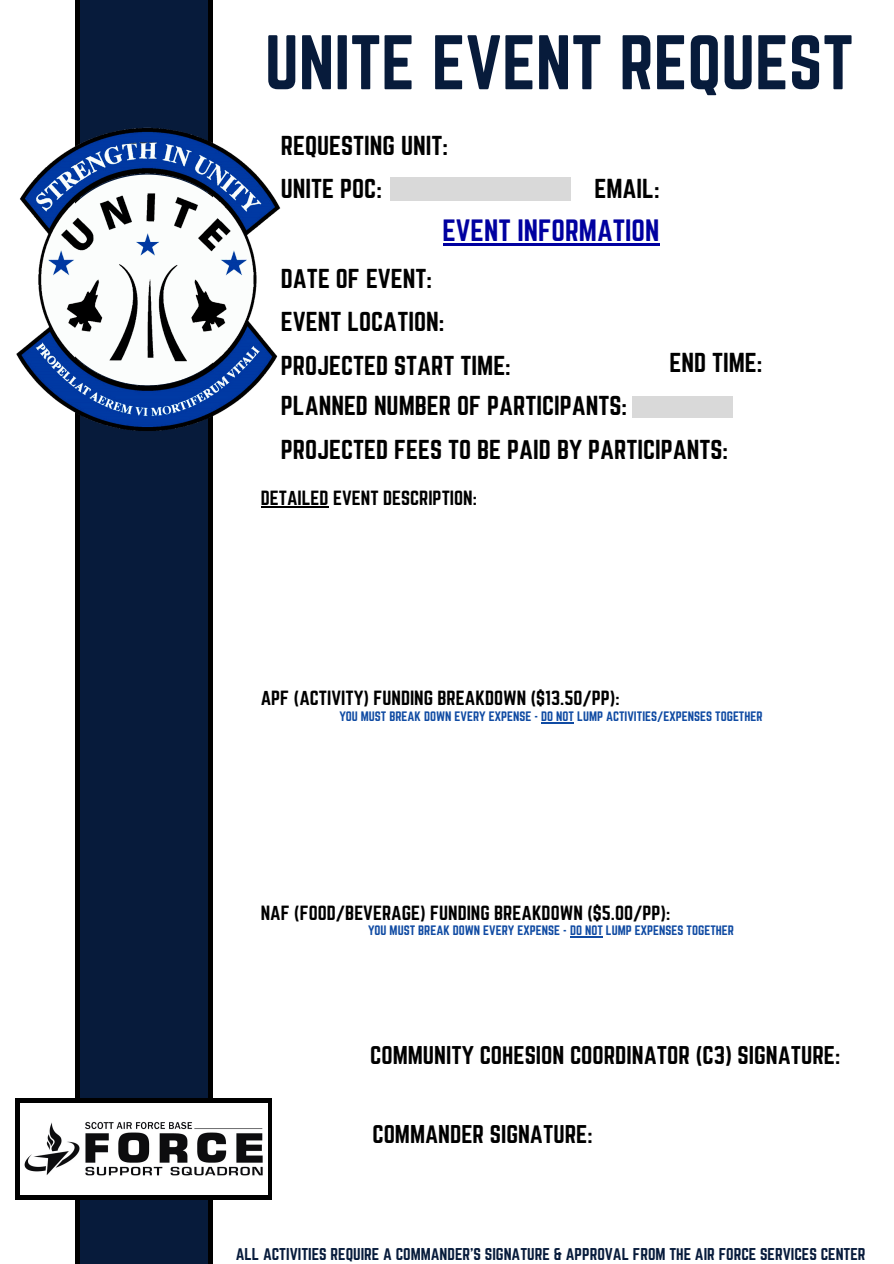
<style>
.page{position:relative;width:894px;height:1264px;background:#fff}
.page>*{position:absolute;margin:0;border:0;box-sizing:border-box;transform-origin:0 0}
.t1{font:67.5px "Norwester";color:#071b3b}
.t2{font:27px "Norwester";color:#0000a0}
.t3{font:24px/43.3px "Norwester";color:#000}
.t4{font:22.5px "Norwester";color:#000}
.t5{font:18px "Norwester";color:#000}
.t6{font:15px "Norwester";color:#071b3b}
.t7{font:12px "Norwester";color:#104ba3}
</style>
<div class="page">
<div style="left:75px;top:0;width:137px;height:1263px;background:#000"></div>
<div style="left:80px;top:0;width:127px;height:1263px;background:#071b3b"></div>
<svg style="left:15px;top:1098px;width:257px;height:101px;background:#2d2d2d"></svg>
<img style="left:21px;top:1103px;width:246px;height:90px">
<img style="left:16px;top:64px;width:265px;height:427px">
<div style="left:390px;top:177px;width:180px;height:23px;background:#d9d9d9"></div>
<div style="left:631px;top:396px;width:100px;height:21px;background:#d9d9d9"></div>
<hr style="left:261px;top:506px;width:67px;height:1px;background:#000">
<hr style="left:541px;top:722px;width:33px;height:1px;background:#104ba3">
<hr style="left:570px;top:936px;width:32px;height:1px;background:#104ba3">
<hr style="left:442px;top:243px;width:217px;height:2px;background:#0000a0">
<p class="t1" style="left:265px;top:30px;width:590px">UNITE EVENT REQUEST</p>
<p class="t3" style="left:281px;top:125px;width:168px">REQUESTING UNIT:<br>UNITE POC:</p>
<p class="t3" style="left:594px;top:168px;width:66px">EMAIL:</p>
<p class="t2" style="left:442px;top:217px;width:218px">EVENT INFORMATION</p>
<p class="t3" style="left:281px;top:258px;width:231px">DATE OF EVENT:<br>EVENT LOCATION:<br>PROJECTED START TIME:</p>
<p class="t3" style="left:281px;top:385px;width:347px">PLANNED NUMBER OF PARTICIPANTS:</p>
<p class="t3" style="left:281px;top:429px;width:448px">PROJECTED FEES TO BE PAID BY PARTICIPANTS:</p>
<p class="t3" style="left:669px;top:342px;width:94px">END TIME:</p>
<p class="t5" style="left:261px;top:489px;width:217px">DETAILED EVENT DESCRIPTION:</p>
<p class="t5" style="left:261px;top:689px;width:360px">APF (ACTIVITY) FUNDING BREAKDOWN ($13.50/PP):</p>
<p class="t7" style="left:339px;top:710px;width:424px">YOU MUST BREAK DOWN EVERY EXPENSE - DO NOT LUMP ACTIVITIES/EXPENSES TOGETHER</p>
<p class="t5" style="left:261px;top:903px;width:411px">NAF (FOOD/BEVERAGE) FUNDING BREAKDOWN ($5.00/PP):</p>
<p class="t7" style="left:368px;top:925px;width:367px">YOU MUST BREAK DOWN EVERY EXPENSE - DO NOT LUMP EXPENSES TOGETHER</p>
<p class="t4" style="left:370px;top:1044px;width:471px">COMMUNITY COHESION COORDINATOR (C3) SIGNATURE:</p>
<p class="t4" style="left:372px;top:1122px;width:221px">COMMANDER SIGNATURE:</p>
<p class="t6" style="left:236px;top:1246px;width:631px">ALL ACTIVITIES REQUIRE A COMMANDER'S SIGNATURE &amp; APPROVAL FROM THE AIR FORCE SERVICES CENTER</p>
</div>
